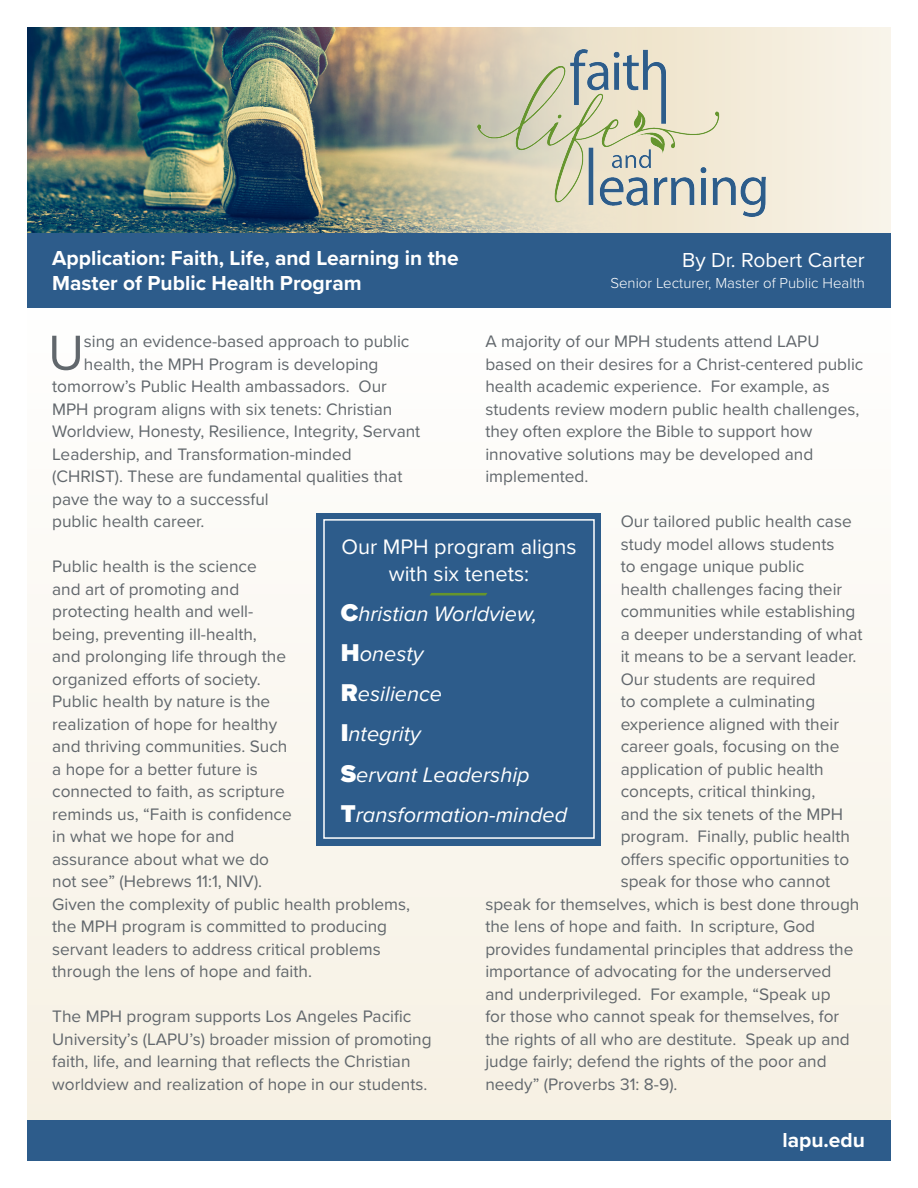
<style>
.page{position:relative;width:918px;height:1188px;background:#fff}
.page>*{position:absolute;margin:0;border:0;box-sizing:border-box;transform-origin:0 0}
.t1{font:51px "Proxima Nova";color:#61676c}
.t2{font:italic 21.75px "Proxima Nova";color:#fff}
.t3{font:21.75px "Proxima Nova";color:#fff}
.t4{font:700 21px "Proxima Nova";color:#fff}
.t5{font:21px "Proxima Nova";color:#fff}
.t6{font:17.25px/22.5px "Proxima Nova";color:#61676c}
.t7{font:300 15px "Proxima Nova";color:#fff}
.s1{font-weight:900;font-style:normal;font-size:25.2px}
</style>
<div class="page">
<div style="left:27px;top:20px;width:864px;height:1100px;background:linear-gradient(to right,#faf7f0,#faf7f0)"></div>
<div style="left:27px;top:1120px;width:864px;height:41px;background:#2d5c8b"></div>
<svg style="left:656px;top:27px;width:235px;height:206px;background:#f5efe0"></svg>
<img style="left:27px;top:27px;width:629px;height:206px">
<img style="left:478px;top:50px;width:287px;height:166px">
<div style="left:27px;top:233px;width:864px;height:75px;background:#2d5c8b"></div>
<div style="left:317px;top:513px;width:284px;height:333px;background:#2d5c8b"></div>
<div style="left:323px;top:519px;width:272px;height:320px;border:2px solid #fff"></div>
<svg style="left:430px;top:593px;width:57px;height:3px"></svg>
<p class="t4" style="left:52px;top:242px;width:408px">Application: Faith, Life, and Learning in the</p>
<p class="t4" style="left:52px;top:267px;width:311px">Master of Public Health Program</p>
<p class="t5" style="left:682px;top:244px;width:184px">By Dr. Robert Carter</p>
<p class="t7" style="left:610px;top:272px;width:256px">Senior Lecturer, Master of Public Health</p>
<p class="t6" style="left:485px;top:329px;width:380px">A majority of our MPH students attend LAPU based on their desires for a Christ-centered public health academic experience. For example, as students review modern public health challenges, they often explore the Bible to support how innovative solutions may be developed and implemented.</p>
<p class="t6" style="left:621px;top:509px;width:233px">Our tailored public health case</p>
<p class="t6" style="left:621px;top:532px;width:215px">study model allows students</p>
<p class="t6" style="left:621px;top:554px;width:185px">to engage unique public</p>
<p class="t6" style="left:621px;top:577px;width:223px">health challenges facing their</p>
<p class="t6" style="left:621px;top:599px;width:236px">communities while establishing</p>
<p class="t6" style="left:621px;top:622px;width:243px">a deeper understanding of what</p>
<p class="t6" style="left:621px;top:644px;width:237px">it means to be a servant leader.</p>
<p class="t6" style="left:621px;top:667px;width:197px">Our students are required</p>
<p class="t6" style="left:621px;top:689px;width:196px">to complete a culminating</p>
<p class="t6" style="left:621px;top:712px;width:220px">experience aligned with their</p>
<p class="t6" style="left:621px;top:734px;width:220px">career goals, focusing on the</p>
<p class="t6" style="left:621px;top:757px;width:205px">application of public health</p>
<p class="t6" style="left:621px;top:779px;width:196px">concepts, critical thinking,</p>
<p class="t6" style="left:621px;top:802px;width:224px">and the six tenets of the MPH</p>
<p class="t6" style="left:621px;top:824px;width:231px">program. Finally, public health</p>
<p class="t6" style="left:621px;top:847px;width:230px">offers specific opportunities to</p>
<p class="t6" style="left:621px;top:869px;width:211px">speak for those who cannot</p>
<p class="t6" style="left:485px;top:892px;width:376px">speak for themselves, which is best done through</p>
<p class="t6" style="left:485px;top:914px;width:331px">the lens of hope and faith. In scripture, God</p>
<p class="t6" style="left:485px;top:937px;width:370px">provides fundamental principles that address the</p>
<p class="t6" style="left:485px;top:959px;width:348px">importance of advocating for the underserved</p>
<p class="t6" style="left:485px;top:982px;width:347px">and underprivileged. For example, “Speak up</p>
<p class="t6" style="left:485px;top:1004px;width:355px">for those who cannot speak for themselves, for</p>
<p class="t6" style="left:485px;top:1027px;width:366px">the rights of all who are destitute. Speak up and</p>
<p class="t6" style="left:485px;top:1049px;width:343px">judge fairly; defend the rights of the poor and</p>
<p class="t6" style="left:485px;top:1072px;width:194px">needy” (Proverbs 31: 8-9).</p>
<p class="t1" style="left:48px;top:315px;width:37px">U</p>
<p class="t6" style="left:84px;top:329px;width:327px">sing an evidence-based approach to public</p>
<p class="t6" style="left:84px;top:352px;width:296px">health, the MPH Program is developing</p>
<p class="t6" style="left:52px;top:374px;width:336px">tomorrow’s Public Health ambassadors. Our</p>
<p class="t6" style="left:52px;top:397px;width:342px">MPH program aligns with six tenets: Christian</p>
<p class="t6" style="left:52px;top:419px;width:370px">Worldview, Honesty, Resilience, Integrity, Servant</p>
<p class="t6" style="left:52px;top:442px;width:301px">Leadership, and Transformation-minded</p>
<p class="t6" style="left:52px;top:464px;width:352px">(CHRIST). These are fundamental qualities that pave the way to a successful<br>public health career.</p>
<p class="t6" style="left:52px;top:554px;width:360px">Public health is the science<br>and art of promoting and<br>protecting health and well-<br>being, preventing ill-health,<br>and prolonging life through the<br>organized efforts of society.<br>Public health by nature is the<br>realization of hope for healthy<br>and thriving communities. Such<br>a hope for a better future is<br>connected to faith, as scripture<br>reminds us, “Faith is confidence<br>in what we hope for and<br>assurance about what we do<br>not see” (Hebrews 11:1, NIV).<br>Given the complexity of public health problems, the MPH program is committed to producing servant leaders to address critical problems through the lens of hope and faith.</p>
<p class="t6" style="left:52px;top:1004px;width:381px">The MPH program supports Los Angeles Pacific University’s (LAPU’s) broader mission of promoting faith, life, and learning that reflects the Christian worldview and realization of hope in our students.</p>
<p class="t3" style="left:341px;top:531px;width:237px">Our MPH program aligns</p>
<p class="t3" style="left:389px;top:558px;width:142px">with six tenets:</p>
<p class="t2" style="left:341px;top:598px;width:198px"><span class="s1">C</span>hristian Worldview,</p>
<p class="t2" style="left:341px;top:638px;width:84px"><span class="s1">H</span>onesty</p>
<p class="t2" style="left:341px;top:678px;width:103px"><span class="s1">R</span>esilience</p>
<p class="t2" style="left:341px;top:718px;width:82px"><span class="s1">I</span>ntegrity</p>
<p class="t2" style="left:341px;top:758px;width:190px"><span class="s1">S</span>ervant Leadership</p>
<p class="t2" style="left:341px;top:798px;width:228px"><span class="s1">T</span>ransformation-minded</p>
<p class="t4" style="left:782px;top:1124px;width:84px">lapu.edu</p>
</div>
